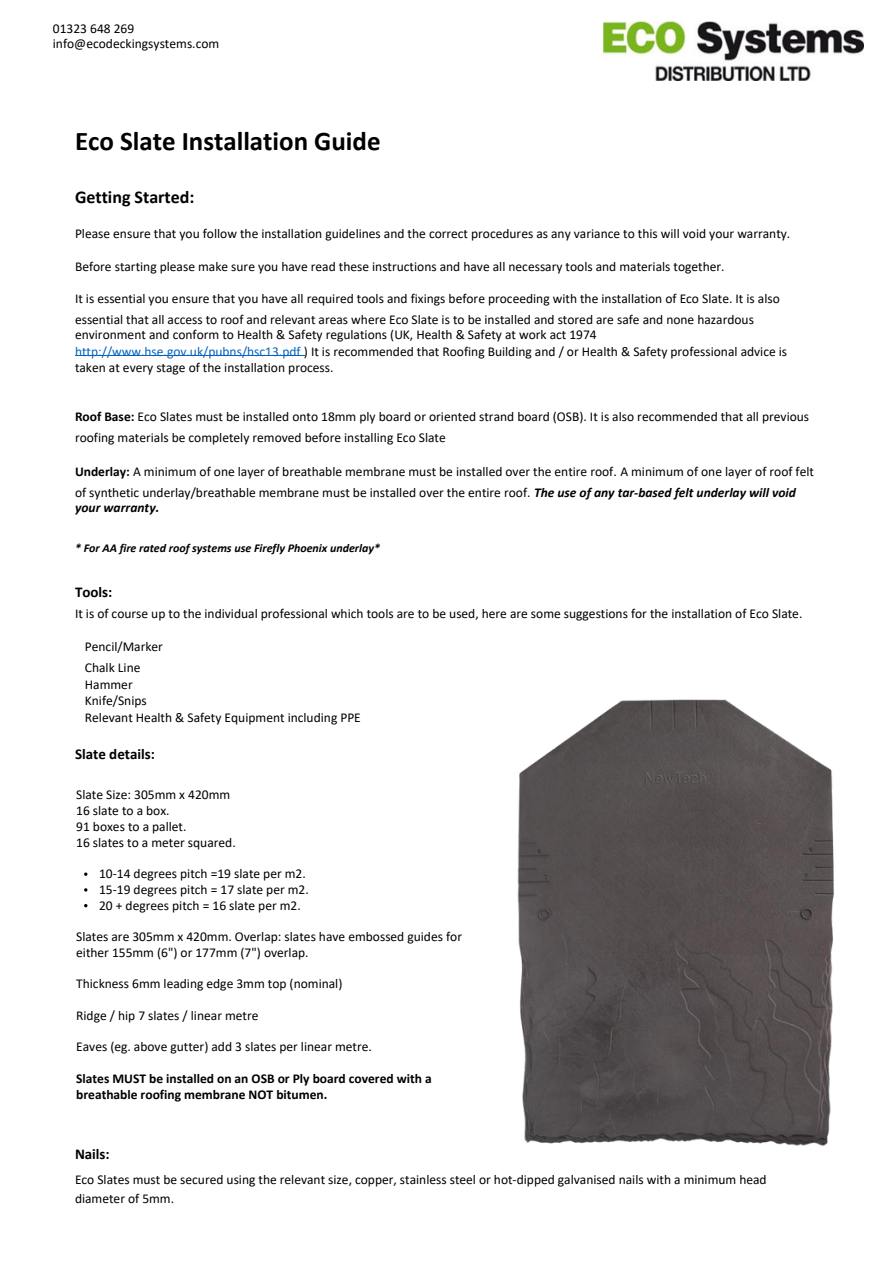
<style>
.page{position:relative;width:893px;height:1264px;background:#fff}
.page>*{position:absolute;margin:0;border:0;box-sizing:border-box;transform-origin:0 0}
.t1{font:700 27px "Calibri";color:#000}
.t2{font:700 18px "Calibri";color:#000}
.t3{font:700 15px "Calibri";color:#000}
.t4{font:13.5px/15.8px "Calibri";color:#000}
.t5{font:700 13.5px/15.8px "Calibri";color:#000}
.t6{font:italic 700 13.5px "Calibri";color:#000}
.t7{font:italic 700 12px "Calibri";color:#000}
.s1{color:#0563c1}
.s2{font-weight:700}
.s3{font-weight:700;font-style:italic}
</style>
<div class="page">
<img style="left:603px;top:21px;width:260px;height:60px">
<img style="left:517px;top:699px;width:317px;height:447px">
<hr style="left:75px;top:355px;width:229px;height:1px;background:#0563c1">
<p class="t4" style="left:53px;top:21px;width:168px">01323 648 269 info@ecodeckingsystems.com</p>
<p class="t1" style="left:75px;top:130px;width:307px">Eco Slate Installation Guide</p>
<p class="t2" style="left:75px;top:190px;width:121px">Getting Started:</p>
<p class="t4" style="left:75px;top:227px;width:716px">Please ensure that you follow the installation guidelines and the correct procedures as any variance to this will void your warranty.</p>
<p class="t4" style="left:75px;top:259px;width:651px">Before starting please make sure you have read these instructions and have all necessary tools and materials together.</p>
<p class="t4" style="left:75px;top:292px;width:706px">It is essential you ensure that you have all required tools and fixings before proceeding with the installation of Eco Slate. It is also</p>
<p class="t4" style="left:75px;top:312px;width:680px">essential that all access to roof and relevant areas where Eco Slate is to be installed and stored are safe and none hazardous</p>
<p class="t4" style="left:75px;top:328px;width:523px">environment and conform to Health &amp; Safety regulations (UK, Health &amp; Safety at work act 1974</p>
<p class="t4" style="left:75px;top:345px;width:713px"><span class="s1">http://www.hse.gov.uk/pubns/hsc13.pdf</span> ) It is recommended that Roofing Building and / or Health &amp; Safety professional advice is</p>
<p class="t4" style="left:75px;top:360px;width:260px">taken at every stage of the installation process.</p>
<p class="t4" style="left:75px;top:410px;width:735px"><span class="s2">Roof Base:</span> Eco Slates must be installed onto 18mm ply board or oriented strand board (OSB). It is also recommended that all previous</p>
<p class="t4" style="left:75px;top:430px;width:372px">roofing materials be completely removed before installing Eco Slate</p>
<p class="t4" style="left:75px;top:465px;width:740px"><span class="s2">Underlay:</span> A minimum of one layer of breathable membrane must be installed over the entire roof. A minimum of one layer of roof felt</p>
<p class="t4" style="left:75px;top:485px;width:722px">of synthetic underlay/breathable membrane must be installed over the entire roof. <span class="s3">The use of any tar-based felt underlay will void</span></p>
<p class="t6" style="left:75px;top:502px;width:86px">your warranty.</p>
<p class="t7" style="left:75px;top:542px;width:306px">* For AA fire rated roof systems use Firefly Phoenix underlay*</p>
<p class="t3" style="left:75px;top:585px;width:39px">Tools:</p>
<p class="t4" style="left:75px;top:606px;width:728px">It is of course up to the individual professional which tools are to be used, here are some suggestions for the installation of Eco Slate.</p>
<p class="t4" style="left:85px;top:640px;width:80px">Pencil/Marker</p>
<p class="t4" style="left:85px;top:660px;width:57px">Chalk Line</p>
<p class="t4" style="left:85px;top:677px;width:49px">Hammer</p>
<p class="t4" style="left:85px;top:694px;width:63px">Knife/Snips</p>
<p class="t4" style="left:85px;top:711px;width:277px">Relevant Health &amp; Safety Equipment including PPE</p>
<p class="t3" style="left:75px;top:748px;width:81px">Slate details:</p>
<p class="t4" style="left:76px;top:788px;width:155px">Slate Size: 305mm x 420mm</p>
<p class="t4" style="left:76px;top:803px;width:95px">16 slate to a box.</p>
<p class="t4" style="left:76px;top:819px;width:112px">91 boxes to a pallet.</p>
<p class="t4" style="left:76px;top:835px;width:161px">16 slates to a meter squared.</p>
<p class="t4" style="left:99px;top:866px;width:208px">10-14 degrees pitch =19 slate per m2.</p>
<p class="t4" style="left:99px;top:882px;width:211px">15-19 degrees pitch = 17 slate per m2.</p>
<p class="t4" style="left:99px;top:898px;width:203px">20 + degrees pitch = 16 slate per m2.</p>
<p class="t4" style="left:76px;top:929px;width:387px">Slates are 305mm x 420mm. Overlap: slates have embossed guides for either 155mm (6") or 177mm (7") overlap.</p>
<p class="t4" style="left:76px;top:977px;width:268px">Thickness 6mm leading edge 3mm top (nominal)</p>
<p class="t4" style="left:76px;top:1008px;width:184px">Ridge / hip 7 slates / linear metre</p>
<p class="t4" style="left:76px;top:1040px;width:297px">Eaves (eg. above gutter) add 3 slates per linear metre.</p>
<p class="t5" style="left:76px;top:1071px;width:357px">Slates MUST be installed on an OSB or Ply board covered with a breathable roofing membrane NOT bitumen.</p>
<p class="t3" style="left:75px;top:1147px;width:36px">Nails:</p>
<p class="t4" style="left:75px;top:1172px;width:693px">Eco Slates must be secured using the relevant size, copper, stainless steel or hot-dipped galvanised nails with a minimum head</p>
<p class="t4" style="left:75px;top:1191px;width:101px">diameter of 5mm.</p>
</div>
